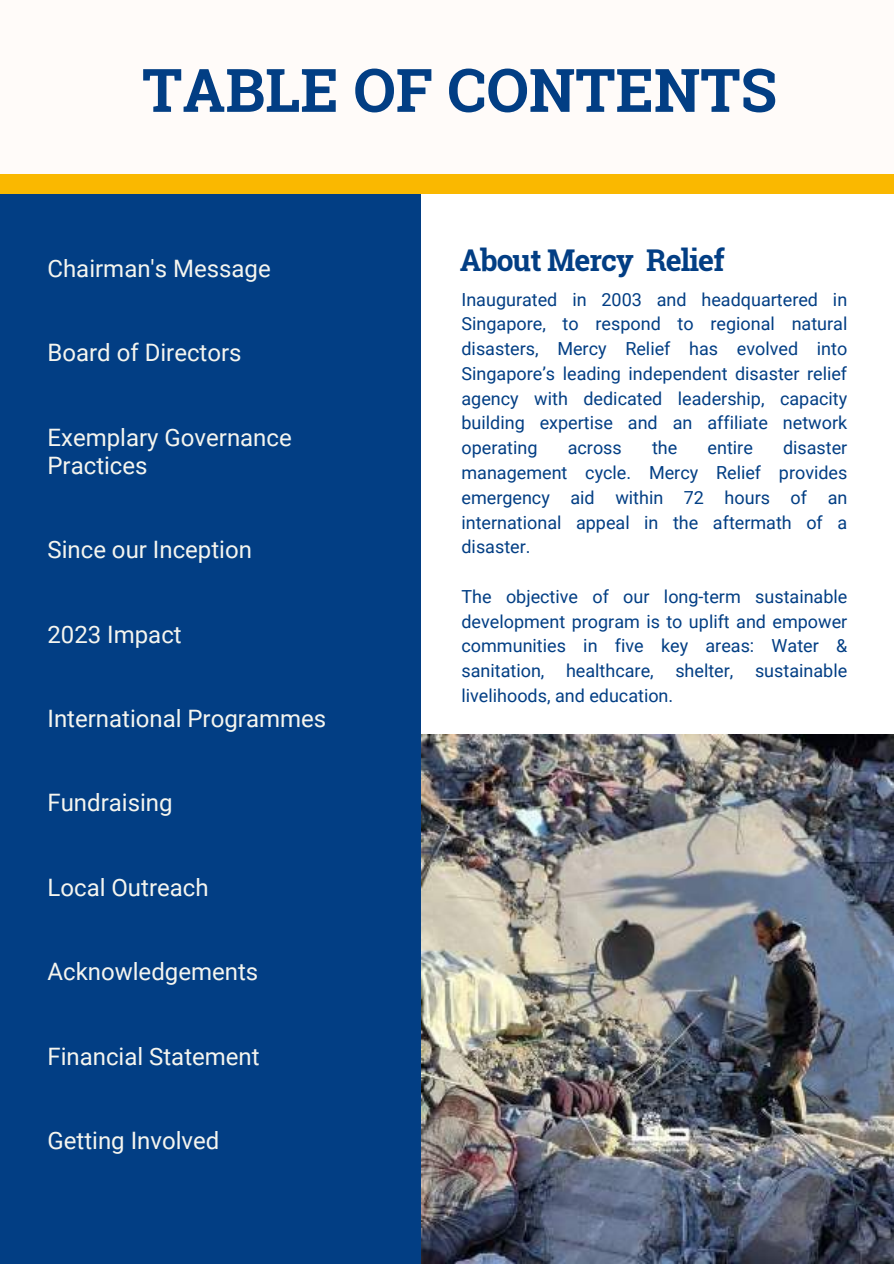
<style>
.page{position:relative;width:894px;height:1264px;background:#fff}
.page>*{position:absolute;margin:0;border:0;box-sizing:border-box;transform-origin:0 0}
.t1{font:700 60px "Roboto Slab";color:#023e84}
.t2{font:700 30px "Roboto Slab";letter-spacing:-.03em;color:#023e84}
.t3{font:24px/28.2px "Roboto";color:#f5f5ef}
.t4{font:18px/24.8px "Roboto";color:#023e84;text-align:justify}
</style>
<div class="page">
<div style="left:0;top:193px;width:421px;height:1070px;background:#023e84"></div>
<div style="left:0;top:0;width:893px;height:193px;background:#fffbf9"></div>
<div style="left:0;top:174px;width:893px;height:19px;background:#fab800"></div>
<img style="left:421px;top:735px;width:472px;height:528px">
<h1 class="t1" style="left:142px;top:49px;width:636px">TABLE OF CONTENTS</h1>
<h3 class="t3" style="left:47px;top:254px;width:225px">Chairman's Message</h3>
<h3 class="t3" style="left:47px;top:339px;width:195px">Board of Directors</h3>
<h3 class="t3" style="left:47px;top:423px;width:246px">Exemplary Governance<br>Practices</h3>
<h3 class="t3" style="left:47px;top:536px;width:206px">Since our Inception</h3>
<h3 class="t3" style="left:47px;top:620px;width:136px">2023 Impact</h3>
<h3 class="t3" style="left:47px;top:704px;width:280px">International Programmes</h3>
<h3 class="t3" style="left:47px;top:789px;width:126px">Fundraising</h3>
<h3 class="t3" style="left:47px;top:873px;width:163px">Local Outreach</h3>
<h3 class="t3" style="left:47px;top:957px;width:212px">Acknowledgements</h3>
<h3 class="t3" style="left:47px;top:1042px;width:214px">Financial Statement</h3>
<h3 class="t3" style="left:47px;top:1126px;width:173px">Getting Involved</h3>
<h2 class="t2" style="left:459px;top:239px;width:266px">About Mercy Relief</h2>
<p class="t4" style="left:461px;top:287px;width:387px">Inaugurated in 2003 and headquartered in Singapore, to respond to regional natural disasters, Mercy Relief has evolved into Singapore’s leading independent disaster relief agency with dedicated leadership, capacity building expertise and an affiliate network operating</p>
<p class="t4" style="left:461px;top:436px;width:387px;text-indent:321px">disaster management cycle. Mercy Relief provides emergency aid within 72 hours of an international appeal in the aftermath of a disaster.</p>
<p class="t4" style="left:461px;top:584px;width:387px">The objective of our long-term sustainable development program is to uplift and empower communities in five key areas: Water &amp; sanitation, healthcare, shelter, sustainable livelihoods, and education.</p>
<p class="t4" style="left:567px;top:436px;width:56px">across</p>
<p class="t4" style="left:652px;top:436px;width:27px">the</p>
<p class="t4" style="left:707px;top:436px;width:47px">entire</p>
</div>
